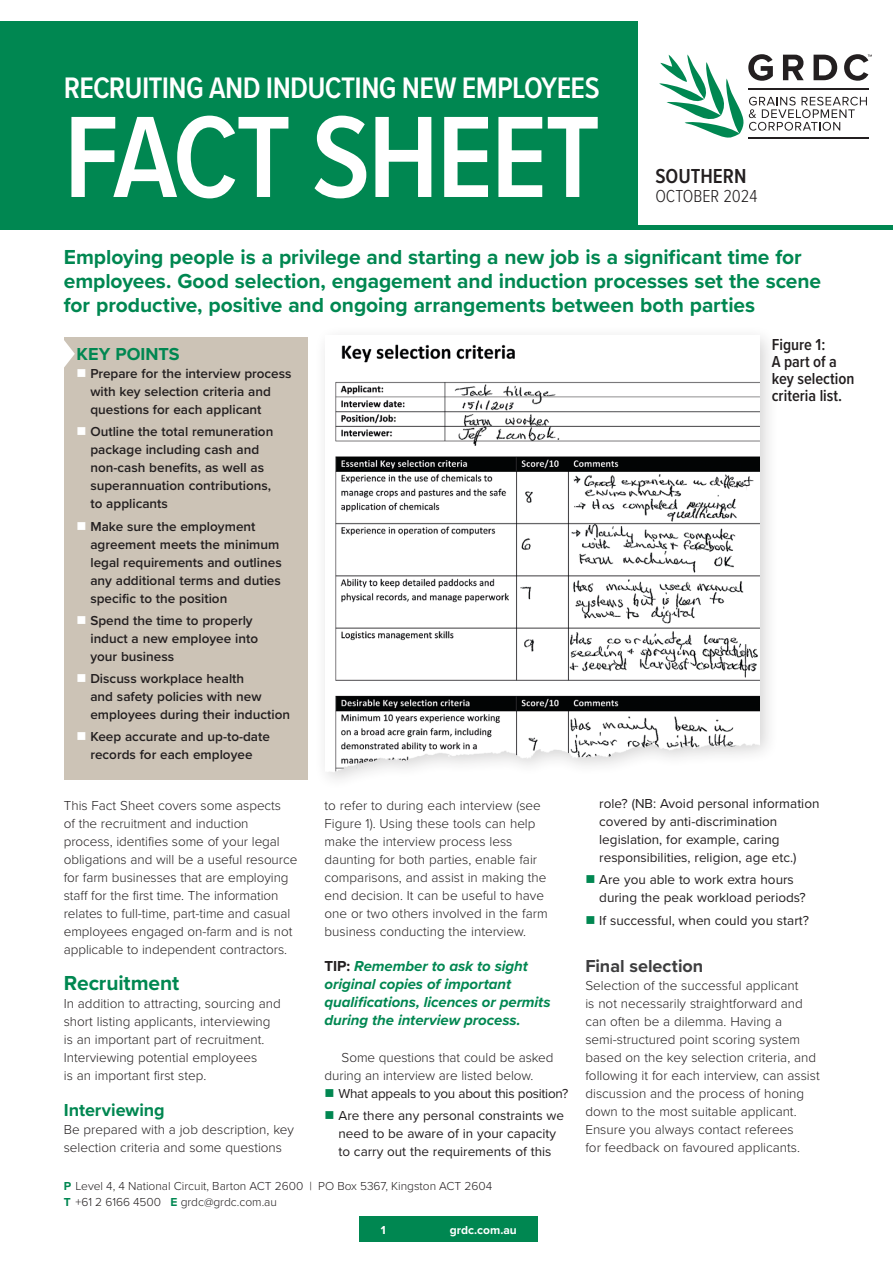
<style>
.page{position:relative;width:893px;height:1263px;background:#fff}
.page>*{position:absolute;margin:0;border:0;box-sizing:border-box;transform-origin:0 0}
.t1{font:600 120px "Proxima Nova Cond";letter-spacing:-.02em;color:#fff}
.t2{font:600 30.75px "Proxima Nova Cond";letter-spacing:-.02em;color:#fff}
._002_Precede{font:700 21px/24px "Proxima Nova";letter-spacing:-.005em;color:#008751}
._008_Xhead{font:600 21px "Proxima Nova Cond";color:#231f20}
._002_Precede-2{font:700 18px "Proxima Nova";letter-spacing:-.005em;color:#3e3e3f}
._004_Green_subhead_B{font:700 18px "Proxima Nova";color:#008751}
._008_Xhead-2{font:300 18px "Proxima Nova Cond";color:#231f20}
._005_Quote_big{font:700 18px "Proxima Nova";color:#008751}
._011_Table_head{font:600 16.5px/16.8px "Proxima Nova Cond";color:#231f20}
._005_Quote_big-2{font:italic 700 15px/18px "Proxima Nova";letter-spacing:-.005em;color:#008751}
._003_Body_fullout{font:300 13.5px/18px "Proxima Nova";color:#231f20}
._004_B_O_Body_fullout{font:600 13.5px/18px "Proxima Nova";color:#231f20}
._003_Bullets{font:13.5px/18px "Proxima Nova";color:#231f20}
._003_Body{font:300 13.5px/18px "Proxima Nova";letter-spacing:-.005em;color:#231f20}
._003_Bullets-2{font:13.5px "Proxima Nova";letter-spacing:-.02em;color:#231f20}
.t3{font:300 12px "Proxima Nova";color:#231f20}
.t4{font:700 12px "Proxima Nova";color:#fff}
.s1{color:#fff}
.s2{font-style:normal;color:#231f20}
.s3{color:#008751}
.s4{font-weight:700;color:#008751}
</style>
<div class="page">
<div style="left:0;top:21px;width:638px;height:209px;background:#008751"></div>
<svg style="left:659px;top:54px;width:213px;height:84px"></svg>
<div style="left:638px;top:225px;width:255px;height:5px;background:#008751"></div>
<div style="left:64px;top:337px;width:244px;height:442px;background:#ccc3b6"></div>
<svg style="left:64px;top:340px;width:11px;height:27px"></svg>
<div style="left:360px;top:1216px;width:178px;height:26px;background:#008751"></div>
<div style="left:314px;top:324px;width:465px;height:467px;background:#231f20;opacity:.2"></div>
<img style="left:325px;top:335px;width:434px;height:450px">
<p class="t2" style="left:64px;top:66px;width:537px">RECRUITING AND INDUCTING NEW EMPLOYEES</p>
<p class="t1" style="left:64px;top:69px;width:538px">FACT SHEET</p>
<p class="_008_Xhead" style="left:655px;top:160px;width:93px">SOUTHERN</p>
<p class="_008_Xhead-2" style="left:655px;top:183px;width:104px">OCTOBER 2024</p>
<p class="_002_Precede" style="left:64px;top:245px;width:759px">Employing people is a privilege and starting a new job is a significant time for employees. Good selection, engagement and induction processes set the scene for productive, positive and ongoing arrangements between both parties</p>
<p class="_011_Table_head" style="left:772px;top:336px;width:84px">Figure 1:<br>A part of a key selection criteria list.</p>
<p class="_005_Quote_big" style="left:77px;top:341px;width:105px">KEY POINTS</p>
<p class="_004_B_O_Body_fullout" style="left:90px;top:364px;width:203px;text-indent:-14px"><span class="s1">■</span> Prepare for the interview process with key selection criteria and questions for each applicant</p>
<p class="_004_B_O_Body_fullout" style="left:90px;top:422px;width:184px;text-indent:-14px"><span class="s1">■</span> Outline the total remuneration package including cash and non-cash benefits, as well as superannuation contributions, to applicants</p>
<p class="_004_B_O_Body_fullout" style="left:90px;top:517px;width:193px;text-indent:-14px"><span class="s1">■</span> Make sure the employment agreement meets the minimum legal requirements and outlines any additional terms and duties specific to the position</p>
<p class="_004_B_O_Body_fullout" style="left:90px;top:611px;width:169px;text-indent:-14px"><span class="s1">■</span> Spend the time to properly induct a new employee into your business</p>
<p class="_004_B_O_Body_fullout" style="left:90px;top:669px;width:201px;text-indent:-14px"><span class="s1">■</span> Discuss workplace health<br>and safety policies with new employees during their induction</p>
<p class="_004_B_O_Body_fullout" style="left:77px;top:727px;width:195px;text-align:center"><span class="s1">■</span> Keep accurate and up-to-date records for each employee</p>
<p class="_003_Body_fullout" style="left:64px;top:796px;width:235px">This Fact Sheet covers some aspects<br>of the recruitment and induction process, identifies some of your legal obligations and will be a useful resource for farm businesses that are employing staff for the first time. The information relates to full-time, part-time and casual employees engaged on-farm and is not applicable to independent contractors.</p>
<p class="_002_Precede" style="left:64px;top:971px;width:117px">Recruitment</p>
<p class="_003_Body_fullout" style="left:64px;top:994px;width:218px">In addition to attracting, sourcing and short listing applicants, interviewing is an important part of recruitment.<br>Interviewing potential employees<br>is an important first step.</p>
<p class="_004_Green_subhead_B" style="left:64px;top:1097px;width:102px">Interviewing</p>
<p class="_003_Body_fullout" style="left:64px;top:1120px;width:232px">Be prepared with a job description, key selection criteria and some questions</p>
<p class="_003_Body_fullout" style="left:325px;top:796px;width:225px">to refer to during each interview (see Figure 1). Using these tools can help make the interview process less daunting for both parties, enable fair comparisons, and assist in making the end decision. It can be useful to have one or two others involved in the farm business conducting the interview.</p>
<p class="_005_Quote_big-2" style="left:325px;top:957px;width:227px"><span class="s2">TIP:</span> Remember to ask to sight original copies of important qualifications, licences or permits during the interview process.</p>
<p class="_003_Body" style="left:325px;top:1048px;width:230px;text-indent:17px">Some questions that could be asked during an interview are listed below.</p>
<p class="_003_Bullets-2" style="left:325px;top:1083px;width:245px"><span class="s3">■</span> What appeals to you about this position?</p>
<p class="_003_Bullets" style="left:325px;top:1106px;width:241px;text-align:center"><span class="s3">■</span> Are there any personal constraints we need to be aware of in your capacity<br>to carry out the requirements of this</p>
<p class="t3" style="left:64px;top:1177px;width:430px"><span class="s4">P</span> Level 4, 4 National Circuit, Barton ACT 2600 | PO Box 5367, Kingston ACT 2604</p>
<p class="t3" style="left:64px;top:1193px;width:215px"><span class="s4">T</span> +61 2 6166 4500 <span class="s4">E</span> grdc@grdc.com.au</p>
<p class="t4" style="left:381px;top:1221px;width:6px">1</p>
<p class="t4" style="left:450px;top:1221px;width:69px">grdc.com.au</p>
<p class="_003_Bullets" style="left:599px;top:794px;width:222px">role? (NB: Avoid personal information covered by anti-discrimination legislation, for example, caring responsibilities, religion, age etc.)</p>
<p class="_003_Bullets" style="left:599px;top:870px;width:208px;text-indent:-14px"><span class="s3">■</span> Are you able to work extra hours during the peak workload periods?</p>
<p class="_003_Bullets" style="left:585px;top:910px;width:225px"><span class="s3">■</span> If successful, when could you start?</p>
<p class="_002_Precede-2" style="left:585px;top:953px;width:119px">Final selection</p>
<p class="_003_Body_fullout" style="left:585px;top:976px;width:236px">Selection of the successful applicant<br>is not necessarily straightforward and can often be a dilemma. Having a semi-structured point scoring system based on the key selection criteria, and following it for each interview, can assist discussion and the process of honing down to the most suitable applicant.<br>Ensure you always contact referees<br>for feedback on favoured applicants.</p>
</div>
